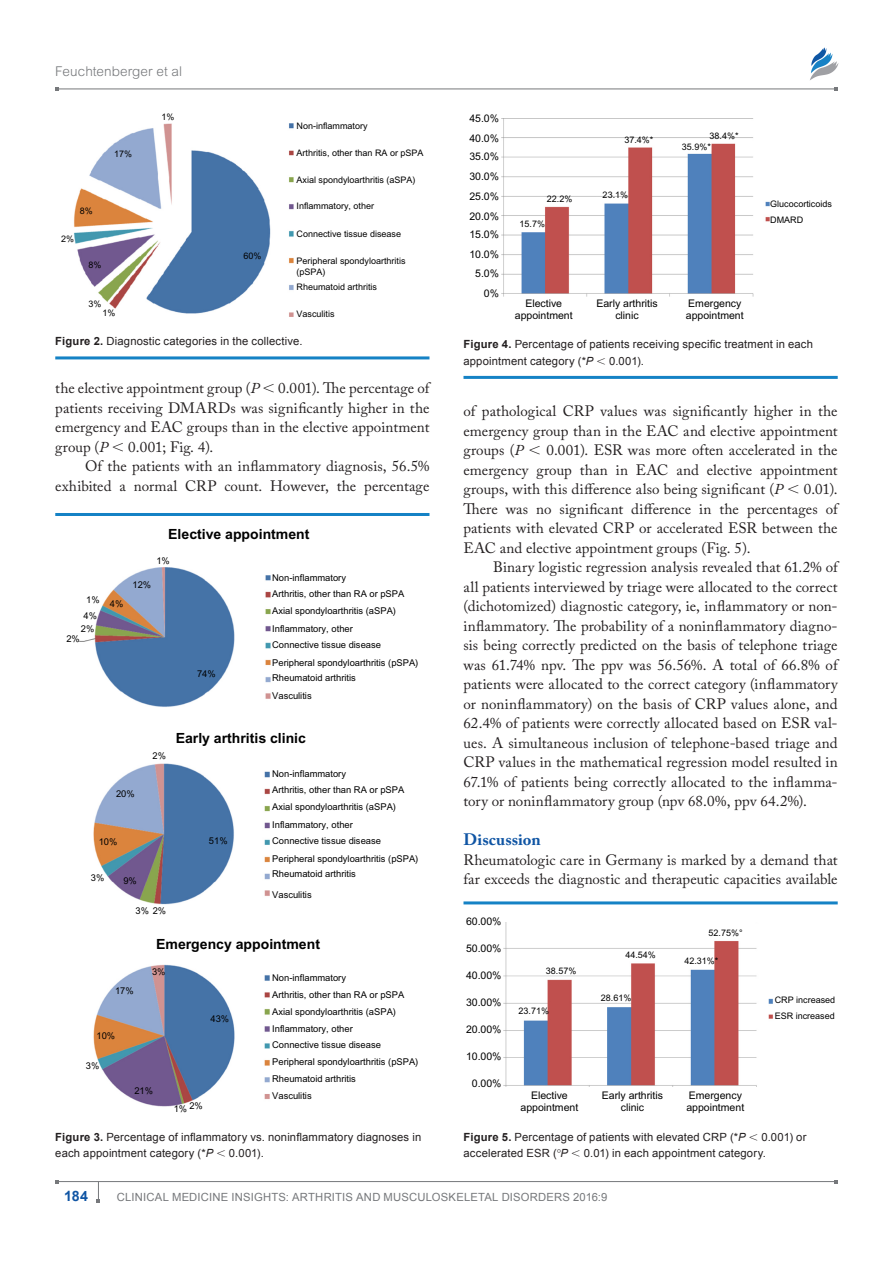
<style>
.page{position:relative;width:893px;height:1263px;background:#fff}
.page>*{position:absolute;margin:0;border:0;box-sizing:border-box;transform-origin:0 0}
.t1{font:700 16.5px "Adobe Caslon Pro";color:#1055a4}
.Tx{font:15px/19.5px "Adobe Caslon Pro";letter-spacing:.005em;color:#231f20;text-align:justify}
.TxF{font:15px/19.5px "Adobe Caslon Pro";color:#231f20}
.t2{font:700 14.25px "Arial";color:#1055a4}
.t3{font:700 14.1px "Arial";color:#000}
.t4{font:300 13.5px "Arial MT Std";letter-spacing:.005em;color:#76787b}
.FigC{font:11.25px/16.5px "Arial";letter-spacing:.015em;color:#231f20}
.t5{font:11.25px "Arial";letter-spacing:.015em;color:#76787b}
.t6{font:10.5px/12.6px "Arial";color:#000}
.t7{font:9.3px/16.5px "Arial";color:#000}
.t8{font:9px/15.9px "Arial";color:#000}
.s1{font-weight:700}
.s2{font-style:italic}
.s3{font-family:"Mathematical Pi One"}
</style>
<div class="page">
<hr style="left:57px;top:89px;width:779px;height:1px;background:#76787b">
<hr style="left:57px;top:1181px;width:779px;height:1px;background:#76787b">
<img style="left:810px;top:47px;width:29px;height:33px">
<svg style="left:97px;top:1182px;width:3px;height:20px"></svg>
<hr style="left:55px;top:513px;width:374px;height:3px;background:#1582c5">
<img style="left:94px;top:763px;width:176px;height:141px">
<img style="left:79px;top:567px;width:192px;height:140px">
<img style="left:93px;top:964px;width:177px;height:143px">
<hr style="left:463px;top:376px;width:375px;height:3px;background:#1582c5">
<img style="left:501px;top:119px;width:269px;height:178px">
<hr style="left:463px;top:901px;width:375px;height:3px;background:#1582c5">
<img style="left:504px;top:922px;width:269px;height:165px">
<hr style="left:55px;top:356px;width:374px;height:3px;background:#1582c5">
<img style="left:74px;top:124px;width:219px;height:192px">
<p class="t4" style="left:55px;top:63px;width:128px">Feuchtenberger et al</p>
<p class="t8" style="left:162px;top:109px;width:15px">1%</p>
<p class="t8" style="left:297px;top:118px;width:73px">Non-inflammatory</p>
<p class="t8" style="left:297px;top:145px;width:129px">Arthritis, other than RA or pSPA</p>
<p class="t8" style="left:297px;top:172px;width:121px">Axial spondyloarthritis (aSPA)</p>
<p class="t8" style="left:297px;top:198px;width:79px">Inflammatory, other</p>
<p class="t8" style="left:297px;top:226px;width:106px">Connective tissue disease</p>
<p class="t8" style="left:297px;top:256px;width:111px;line-height:10.8px">Peripheral spondyloarthritis (pSPA)</p>
<p class="t8" style="left:297px;top:279px;width:82px">Rheumatoid arthritis</p>
<p class="t8" style="left:297px;top:306px;width:40px">Vasculitis</p>
<p class="t8" style="left:114px;top:146px;width:20px">17%</p>
<p class="t8" style="left:80px;top:203px;width:15px">8%</p>
<p class="t8" style="left:61px;top:231px;width:15px">2%</p>
<p class="t8" style="left:244px;top:248px;width:20px">60%</p>
<p class="t8" style="left:88px;top:257px;width:15px">8%</p>
<p class="t8" style="left:88px;top:296px;width:15px">3%</p>
<p class="t8" style="left:103px;top:305px;width:15px">1%</p>
<p class="FigC" style="left:55px;top:333px;width:249px"><span class="s1">Figure 2.</span> Diagnostic categories in the collective.</p>
<p class="Tx" style="left:55px;top:378px;width:376px">the elective appointment group (<span class="s2">P</span> <span class="s3">,</span> 0.001). The percentage of patients receiving DMARDs was significantly higher in the emergency and EAC groups than in the elective appointment group (<span class="s2">P</span> <span class="s3">,</span> 0.001; Fig. 4).</p>
<p class="Tx" style="left:55px;top:456px;width:376px;text-align:right">Of the patients with an inflammatory diagnosis, 56.5% exhibited a normal CRP count. However, the percentage</p>
<p class="t3" style="left:168px;top:526px;width:143px">Elective appointment</p>
<p class="t7" style="left:84px;top:592px;width:18px">1%<br>4%</p>
<p class="t7" style="left:81px;top:621px;width:15px">2%</p>
<p class="t7" style="left:66px;top:630px;width:15px">2%</p>
<p class="t7" style="left:110px;top:596px;width:15px">4%</p>
<p class="t7" style="left:156px;top:552px;width:15px">1%</p>
<p class="t7" style="left:133px;top:576px;width:20px">12%</p>
<p class="t7" style="left:197px;top:666px;width:20px">74%</p>
<p class="t7" style="left:272px;top:570px;width:134px">Non-inflammatory<br>Arthritis, other than RA or pSPA<br>Axial spondyloarthritis (aSPA)</p>
<p class="t7" style="left:272px;top:620px;width:110px">Inflammatory, other<br>Connective tissue disease</p>
<p class="t7" style="left:272px;top:655px;width:148px;line-height:15px">Peripheral spondyloarthritis (pSPA)<br>Rheumatoid arthritis</p>
<p class="t7" style="left:272px;top:688px;width:41px">Vasculitis</p>
<p class="t7" style="left:152px;top:748px;width:15px">2%</p>
<p class="t3" style="left:176px;top:730px;width:132px">Early arthritis clinic</p>
<p class="t7" style="left:116px;top:785px;width:20px">20%</p>
<p class="t7" style="left:99px;top:833px;width:20px">10%</p>
<p class="t7" style="left:91px;top:870px;width:15px">3%</p>
<p class="t7" style="left:123px;top:873px;width:15px">9%</p>
<p class="t7" style="left:136px;top:903px;width:32px">3% 2%</p>
<p class="t7" style="left:209px;top:833px;width:20px">51%</p>
<p class="t7" style="left:272px;top:766px;width:134px">Non-inflammatory<br>Arthritis, other than RA or pSPA<br>Axial spondyloarthritis (aSPA)</p>
<p class="t7" style="left:272px;top:816px;width:110px">Inflammatory, other<br>Connective tissue disease</p>
<p class="t7" style="left:272px;top:851px;width:148px;line-height:15px">Peripheral spondyloarthritis (pSPA)<br>Rheumatoid arthritis</p>
<p class="t7" style="left:272px;top:886px;width:41px">Vasculitis</p>
<p class="t3" style="left:156px;top:936px;width:165px">Emergency appointment</p>
<p class="t7" style="left:272px;top:970px;width:134px;line-height:17px">Non-inflammatory<br>Arthritis, other than RA or pSPA<br>Axial spondyloarthritis (aSPA)<br>Inflammatory, other</p>
<p class="t7" style="left:272px;top:1037px;width:148px">Connective tissue disease<br>Peripheral spondyloarthritis (pSPA)<br>Rheumatoid arthritis<br>Vasculitis</p>
<p class="t7" style="left:152px;top:964px;width:15px">3%</p>
<p class="t7" style="left:115px;top:982px;width:20px">17%</p>
<p class="t7" style="left:210px;top:1010px;width:20px">43%</p>
<p class="t7" style="left:97px;top:1027px;width:20px">10%</p>
<p class="t7" style="left:86px;top:1057px;width:15px">3%</p>
<p class="t7" style="left:134px;top:1082px;width:20px">21%</p>
<p class="t7" style="left:174px;top:1099px;width:31px">1% 2%</p>
<p class="FigC" style="left:55px;top:1129px;width:367px"><span class="s1">Figure 3.</span> Percentage of inflammatory vs. noninflammatory diagnoses in each appointment category (*<span class="s2">P</span> <span class="s3">,</span> 0.001).</p>
<p class="t6" style="left:469px;top:108px;width:31px;line-height:20px">45.0%<br>40.0%</p>
<p class="t6" style="left:469px;top:147px;width:31px;line-height:19.6px;text-align:justify">35.0% 30.0% 25.0% 20.0%</p>
<p class="t6" style="left:469px;top:225px;width:31px;line-height:20px">15.0%<br>10.0%</p>
<p class="t6" style="left:475px;top:263px;width:25px;line-height:20px;text-align:right">5.0%<br>0%</p>
<p class="t8" style="left:547px;top:191px;width:27px">22.2%</p>
<p class="t8" style="left:520px;top:216px;width:27px">15.7%</p>
<p class="t8" style="left:624px;top:132px;width:31px">37.4%*</p>
<p class="t8" style="left:603px;top:187px;width:27px">23.1%</p>
<p class="t8" style="left:709px;top:128px;width:31px">38.4%*</p>
<p class="t8" style="left:682px;top:139px;width:31px">35.9%*</p>
<p class="t8" style="left:770px;top:196px;width:63px">Glucocorticoids<br>DMARD</p>
<p class="t6" style="left:596px;top:297px;width:63px;text-align:center">Early arthritis clinic</p>
<p class="t6" style="left:686px;top:297px;width:59px">Emergency appointment</p>
<p class="FigC" style="left:463px;top:336px;width:351px"><span class="s1">Figure 4.</span> Percentage of patients receiving specific treatment in each appointment category (*<span class="s2">P</span> <span class="s3">,</span> 0.001).</p>
<p class="t6" style="left:515px;top:297px;width:59px;text-align:center">Elective appointment</p>
<p class="Tx" style="left:463px;top:401px;width:376px">of pathological CRP values was significantly higher in the emergency group than in the EAC and elective appointment groups (<span class="s2">P</span> <span class="s3">,</span> 0.001). ESR was more often accelerated in the emergency group than in EAC and elective appointment groups, with this difference also being significant (<span class="s2">P</span> <span class="s3">,</span> 0.01).<br>There was no significant difference in the percentages of patients with elevated CRP or accelerated ESR between the EAC and elective appointment groups (Fig. 5).</p>
<p class="Tx" style="left:463px;top:557px;width:376px;text-indent:30px">Binary logistic regression analysis revealed that 61.2% of all patients interviewed by triage were allocated to the correct (dichotomized) diagnostic category, ie, inflammatory or non&shy;inflammatory. The probability of a noninflammatory diagno&shy;sis being correctly predicted on the basis of telephone triage was 61.74% npv. The ppv was 56.56%. A total of 66.8% of patients were allocated to the correct category (inflammatory or noninflammatory) on the basis of CRP values alone, and 62.4% of patients were correctly allocated based on ESR val&shy;ues. A simultaneous inclusion of telephone-based triage and CRP values in the mathematical regression model resulted in 67.1% of patients being correctly allocated to the inflamma&shy;tory or noninflammatory group (npv 68.0%, ppv 64.2%).</p>
<h1 class="t1" style="left:463px;top:830px;width:79px">Discussion</h1>
<p class="TxF" style="left:463px;top:850px;width:376px">Rheumatologic care in Germany is marked by a demand that far exceeds the diagnostic and therapeutic capacities available</p>
<p class="t6" style="left:466px;top:915px;width:37px">60.00%</p>
<p class="t6" style="left:466px;top:942px;width:37px">50.00%</p>
<p class="t6" style="left:466px;top:969px;width:37px">40.00%</p>
<p class="t6" style="left:466px;top:996px;width:37px">30.00%</p>
<p class="t6" style="left:466px;top:1023px;width:37px">20.00%</p>
<p class="t6" style="left:466px;top:1050px;width:37px">10.00%</p>
<p class="t6" style="left:472px;top:1077px;width:31px">0.00%</p>
<p class="t8" style="left:546px;top:963px;width:32px">38.57%</p>
<p class="t8" style="left:519px;top:1003px;width:32px">23.71%</p>
<p class="t8" style="left:625px;top:947px;width:32px">44.54%</p>
<p class="t8" style="left:601px;top:990px;width:32px">28.61%</p>
<p class="t8" style="left:709px;top:925px;width:36px">52.75%°</p>
<p class="t8" style="left:684px;top:953px;width:36px">42.31%*</p>
<p class="t8" style="left:775px;top:992px;width:62px">CRP increased<br>ESR increased</p>
<p class="t6" style="left:520px;top:1089px;width:59px;text-align:center">Elective appointment</p>
<p class="t6" style="left:602px;top:1089px;width:63px;text-align:center">Early arthritis clinic</p>
<p class="t6" style="left:686px;top:1089px;width:59px">Emergency appointment</p>
<p class="FigC" style="left:463px;top:1129px;width:345px"><span class="s1">Figure 5.</span> Percentage of patients with elevated CRP (*<span class="s2">P</span> <span class="s3">,</span> 0.001) or accelerated ESR</p>
<p class="FigC" style="left:553px;top:1145px;width:215px">( <span class="s2">P</span> <span class="s3">,</span> 0.01) in each appointment category.</p>
<p class="t2" style="left:64px;top:1186px;width:25px">184</p>
<p class="t5" style="left:117px;top:1189px;width:492px">Clinical Medicine I nsights: Arthritis and Musculoskeletal Disorders 2016:9</p>
</div>
